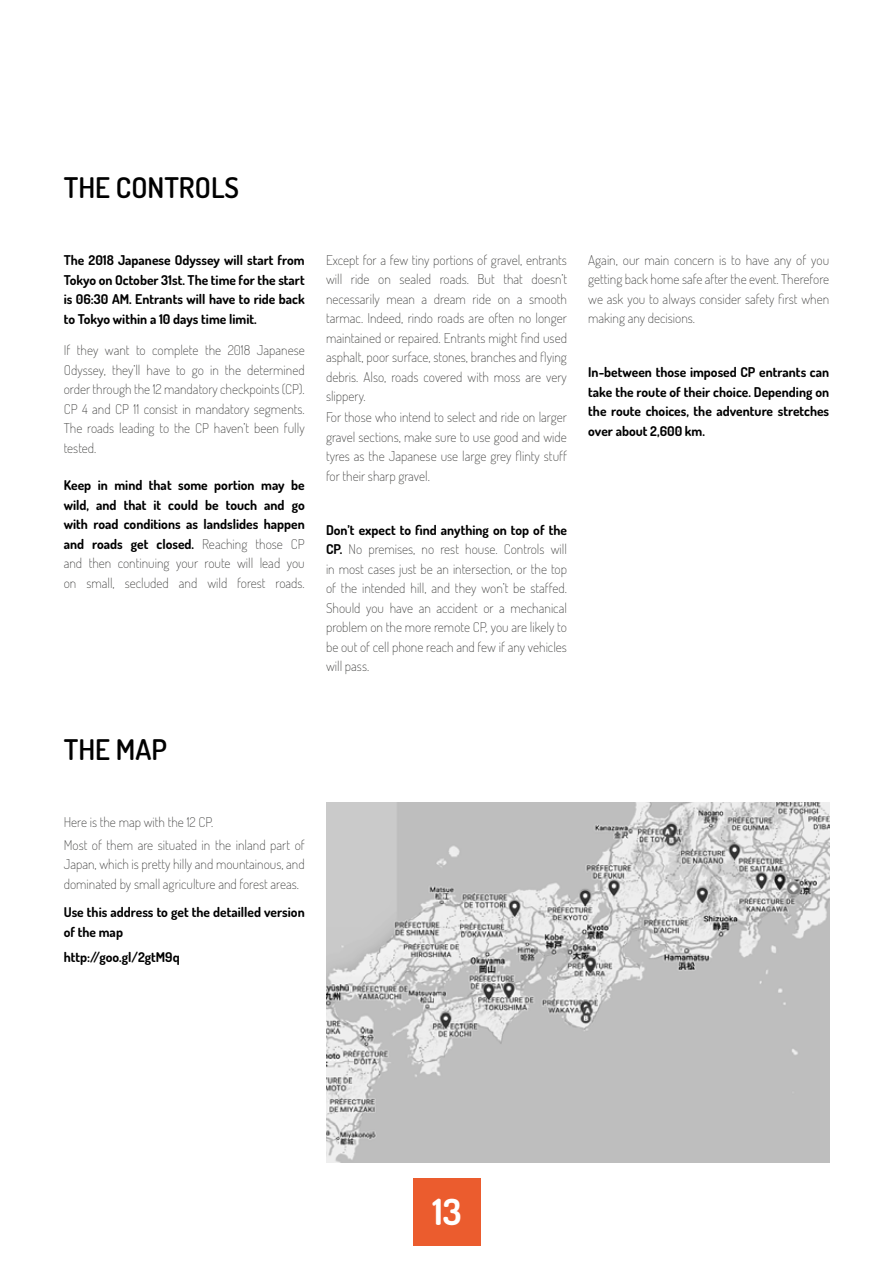
<style>
.page{position:relative;width:893px;height:1263px;background:#fff}
.page>*{position:absolute;margin:0;border:0;box-sizing:border-box;transform-origin:0 0}
.t1{font:700 36px "Dosis";color:#fff}
.t2{font:600 28.5px "Dosis";color:#000}
.t3{font:200 13.5px/19.5px "Dosis";color:#3c3c3b;text-align:justify}
.t4{font:700 13.5px/19.5px "Dosis";color:#000;text-align:justify}
.s1{font-weight:200;color:#3c3c3b}
.s2{font-weight:700;color:#000}
</style>
<div class="page">
<div style="left:413px;top:1178px;width:68px;height:67px;background:#eb5c2e"></div>
<img style="left:326px;top:803px;width:503px;height:360px">
<h2 class="t2" style="left:64px;top:169px;width:177px">THE CONTROLS</h2>
<p class="t4" style="left:64px;top:250px;width:242px">The 2018 Japanese Odyssey will start from Tokyo on October 31st. The time for the start is 06:30 AM. Entrants will have to ride back to Tokyo within a 10 days time limit.</p>
<p class="t3" style="left:64px;top:340px;width:242px">If they want to complete the 2018 Japanese Odyssey, they’ll have to go in the determined order through the 12 mandatory checkpoints (CP).<br>CP 4 and CP 11 consist in mandatory segments.<br>The roads leading to the CP haven’t been fully tested.</p>
<p class="t4" style="left:64px;top:475px;width:242px">Keep in mind that some portion may be wild, and that it could be touch and go with road conditions as landslides happen and roads get closed. <span class="s1">Reaching those CP and then continuing your route will lead you on small, secluded and wild forest roads.</span></p>
<p class="t3" style="left:326px;top:250px;width:242px">Except for a few tiny portions of gravel, entrants will ride on sealed roads. But that doesn’t necessarily mean a dream ride on a smooth tarmac. Indeed, rindo roads are often no longer maintained or repaired. Entrants might find used asphalt, poor surface, stones, branches and flying debris. Also, roads covered with moss are very slippery.</p>
<p class="t3" style="left:326px;top:407px;width:242px">For those who intend to select and ride on larger gravel sections, make sure to use good and wide tyres as the Japanese use large grey flinty stuff for their sharp gravel.</p>
<p class="t3" style="left:326px;top:520px;width:242px"><span class="s2">Don’t expect to find anything on top of the CP.</span> No premises, no rest house. Controls will in most cases just be an intersection, or the top of the intended hill, and they won’t be staffed.<br>Should you have an accident or a mechanical problem on the more remote CP, you are likely to be out of cell phone reach and few if any vehicles will pass.</p>
<p class="t3" style="left:588px;top:250px;width:242px">Again, our main concern is to have any of you getting back home safe after the event. Therefore we ask you to always consider safety first when making any decisions.</p>
<p class="t4" style="left:588px;top:362px;width:242px">In-between those imposed CP entrants can take the route of their choice. Depending on the route choices, the adventure stretches over about 2,600 km.</p>
<h2 class="t2" style="left:64px;top:731px;width:105px">THE MAP</h2>
<p class="t3" style="left:64px;top:811px;width:242px;line-height:22.5px">Here is the map with the 12 CP.<br>Most of them are situated in the inland part of</p>
<p class="t3" style="left:64px;top:854px;width:242px">Japan, which is pretty hilly and mountainous, and dominated by small agriculture and forest areas.</p>
<p class="t4" style="left:64px;top:902px;width:242px">Use this address to get the detailled version of the map</p>
<p class="t4" style="left:64px;top:947px;width:117px">http://goo.gl/2gtM9q</p>
<h1 class="t1" style="left:432px;top:1188px;width:31px">13</h1>
</div>
